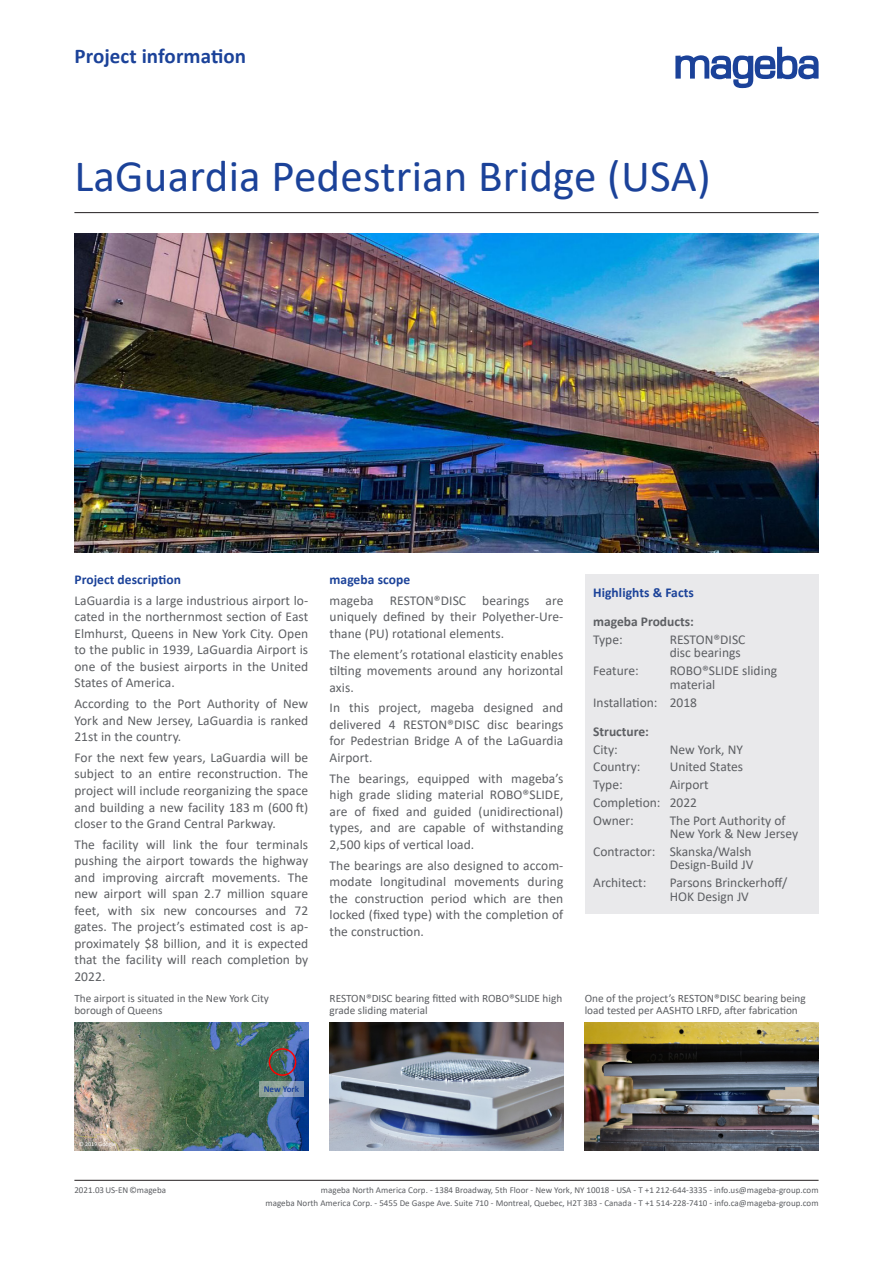
<style>
.page{position:relative;width:893px;height:1263px;background:#fff}
.page>*{position:absolute;margin:0;border:0;box-sizing:border-box;transform-origin:0 0}
.Header_top_Frontp{font:45px "Calibri";letter-spacing:.005em;color:#1b4299}
.t1{font:700 21px "Calibri";letter-spacing:.005em;color:#1b4299}
.Fliesstext{font:13.5px/16.5px "Calibri";letter-spacing:.005em;color:#5d5f63;text-align:justify}
.Aufzählung_Highlight{font:13.5px/13.5px "Calibri";color:#5d5f63}
.Title_Inhalt{font:700 13.5px "Calibri";letter-spacing:.005em;color:#1b4299}
.Highlight-Box_Aufzäh{font:700 13.5px "Calibri";color:#5d5f63}
.Bildbeschreibung{font:11.25px/12px "Calibri";color:#5d5f63}
.t2{font:9px "Calibri";color:#5d5f63}
.t3{font:700 9px "Calibri";color:#1b4299}
.t4{font:6px "Calibri";color:#fff}
</style>
<div class="page">
<hr style="left:74px;top:1180px;width:745px;height:1px;background:#231f20">
<hr style="left:74px;top:212px;width:745px;height:1px;background:#231f20">
<img style="left:585px;top:1023px;width:234px;height:127px">
<img style="left:330px;top:1023px;width:233px;height:127px">
<img style="left:74px;top:234px;width:745px;height:319px">
<img style="left:74px;top:1023px;width:234px;height:127px">
<div style="left:269px;top:1048px;width:27px;height:28px;border:2px solid #f00;border-radius:50%"></div>
<div style="left:585px;top:574px;width:234px;height:339px;background:#e9e9eb"></div>
<svg style="left:259px;top:1081px;width:44px;height:16px"></svg>
<svg style="left:675px;top:47px;width:144px;height:41px"></svg>
<p class="t1" style="left:74px;top:41px;width:173px">Project information</p>
<p class="Header_top_Frontp" style="left:74px;top:145px;width:638px">LaGuardia Pedestrian Bridge (USA)</p>
<p class="Title_Inhalt" style="left:74px;top:570px;width:108px">Project description</p>
<p class="Fliesstext" style="left:74px;top:592px;width:235px">LaGuardia is a large industrious airport lo&shy;cated in the northernmost section of East Elmhurst, Queens in New York City. Open to the public in 1939, LaGuardia Airport is one of the busiest airports in the United States of America.</p>
<p class="Fliesstext" style="left:74px;top:695px;width:235px">According to the Port Authority of New York and New Jersey, LaGuardia is ranked 21st in the country.</p>
<p class="Fliesstext" style="left:74px;top:749px;width:235px">For the next few years, LaGuardia will be subject to an entire reconstruction. The project will include reorganizing the space and building a new facility 183 m (600 ft) closer to the Grand Central Parkway.</p>
<p class="Fliesstext" style="left:74px;top:836px;width:235px">The facility will link the four terminals pushing the airport towards the highway and improving aircraft movements. The new airport will span 2.7 million square feet, with six new concourses and 72 gates. The project’s estimated cost is ap&shy;proximately $8 billion, and it is expected that the facility will reach completion by 2022.</p>
<p class="Bildbeschreibung" style="left:74px;top:992px;width:196px">The airport is situated in the New York City borough of Queens</p>
<p class="Bildbeschreibung" style="left:330px;top:992px;width:234px">RESTON®DISC bearing fitted with ROBO®SLIDE high grade sliding material</p>
<p class="Bildbeschreibung" style="left:585px;top:992px;width:223px">One of the project’s RESTON®DISC bearing being load tested per AASHTO LRFD, after fabrication</p>
<p class="Title_Inhalt" style="left:330px;top:570px;width:82px">mageba scope</p>
<p class="Fliesstext" style="left:330px;top:592px;width:235px">mageba RESTON®DISC bearings are uniquely defined by their Polyether-Ure&shy;thane (PU) rotational elements.</p>
<p class="Fliesstext" style="left:330px;top:646px;width:235px">The element’s rotational elasticity enables tilting movements around any horizontal axis.</p>
<p class="Fliesstext" style="left:330px;top:699px;width:235px">In this project, mageba designed and delivered 4 RESTON®DISC disc bearings for Pedestrian Bridge A of the LaGuardia Airport.</p>
<p class="Fliesstext" style="left:330px;top:770px;width:235px">The bearings, equipped with mageba’s high grade sliding material ROBO®SLIDE, are of fixed and guided (unidirectional) types, and are capable of withstanding 2,500 kips of vertical load.</p>
<p class="Fliesstext" style="left:330px;top:856px;width:235px">The bearings are also designed to accom&shy;modate longitudinal movements during the construction period which are then locked (fixed type) with the completion of the construction.</p>
<p class="Title_Inhalt" style="left:593px;top:583px;width:102px">Highlights &amp; Facts</p>
<p class="Highlight-Box_Aufzäh" style="left:593px;top:612px;width:102px">mageba Products:</p>
<p class="Aufzählung_Highlight" style="left:593px;top:632px;width:31px">Type:</p>
<p class="Aufzählung_Highlight" style="left:670px;top:632px;width:77px">RESTON®DISC disc bearings</p>
<p class="Aufzählung_Highlight" style="left:593px;top:664px;width:47px">Feature:</p>
<p class="Aufzählung_Highlight" style="left:670px;top:664px;width:109px">ROBO®SLIDE sliding material</p>
<p class="Aufzählung_Highlight" style="left:593px;top:695px;width:105px">Installation: 2018</p>
<p class="Highlight-Box_Aufzäh" style="left:593px;top:722px;width:57px">Structure:</p>
<p class="Aufzählung_Highlight" style="left:593px;top:742px;width:26px">City:</p>
<p class="Aufzählung_Highlight" style="left:670px;top:742px;width:75px">New York, NY</p>
<p class="Aufzählung_Highlight" style="left:593px;top:760px;width:49px">Country:</p>
<p class="Aufzählung_Highlight" style="left:670px;top:760px;width:75px">United States</p>
<p class="Aufzählung_Highlight" style="left:593px;top:777px;width:31px">Type:</p>
<p class="Aufzählung_Highlight" style="left:670px;top:777px;width:41px">Airport</p>
<p class="Aufzählung_Highlight" style="left:593px;top:795px;width:105px">Completion: 2022</p>
<p class="Aufzählung_Highlight" style="left:593px;top:813px;width:42px">Owner:</p>
<p class="Aufzählung_Highlight" style="left:670px;top:813px;width:130px">The Port Authority of<br>New York &amp; New Jersey</p>
<p class="Aufzählung_Highlight" style="left:593px;top:844px;width:162px;text-align:right">Contractor: Skanska/Walsh<br>Design-Build JV</p>
<p class="Aufzählung_Highlight" style="left:593px;top:875px;width:55px">Architect:</p>
<p class="Aufzählung_Highlight" style="left:670px;top:875px;width:119px">Parsons Brinckerhoff/<br>HOK Design JV</p>
<p class="t4" style="left:79px;top:1140px;width:39px">© 2019 Google</p>
<p class="t4" style="left:94px;top:1140px;width:5px">2</p>
<p class="t3" style="left:264px;top:1083px;width:37px">New York</p>
<p class="t2" style="left:74px;top:1184px;width:93px">2021.03 US-EN ©mageba</p>
<p class="t2" style="left:321px;top:1184px;width:499px">mageba North America Corp. - 1384 Broadway, 5th Floor - New York, NY 10018 - USA - T +1 212-644-3335 - info.us@mageba-group.com</p>
<p class="t2" style="left:265px;top:1196px;width:554px">mageba North America Corp. - 5455 De Gaspe Ave. Suite 710 - Montreal, Quebec, H2T 3B3 - Canada - T +1 514-228-7410 - info.ca@mageba-group.com</p>
</div>
